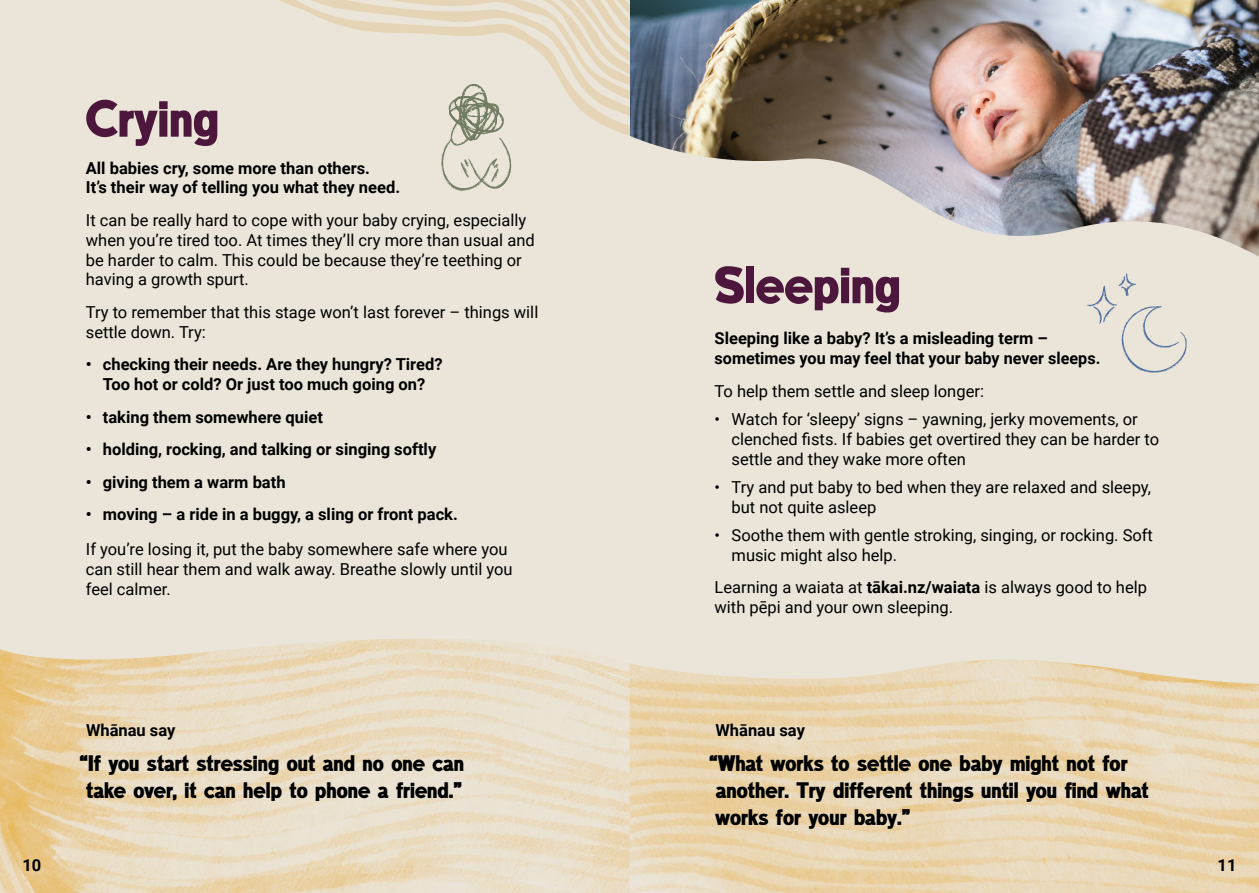
<style>
.page{position:relative;width:1259px;height:893px;background:#fff}
.page>*{position:absolute;margin:0;border:0;box-sizing:border-box;transform-origin:0 0}
.t1{font:52.5px "LYONCREST Regular";color:#4d173d}
.t2{font:22.5px/27px "LYONCREST Regular";color:#000}
.t3{font:16.5px/19.8px "Roboto";color:#000}
.t4{font:700 16.5px/19.8px "Roboto";color:#000}
.s1{font-weight:700}
</style>
<div class="page">
<div style="left:629px;top:0;width:630px;height:893px;background:#ebe5d9"></div>
<img style="left:629px;top:0;width:630px;height:257px">
<div style="left:0;top:0;width:629px;height:893px;background:#ebe5d9"></div>
<img style="left:0;top:639px;width:1259px;height:254px">
<svg style="left:473px;top:67px;width:156px;height:101px"></svg>
<svg style="left:279px;top:0;width:350px;height:67px"></svg>
<svg style="left:441px;top:84px;width:70px;height:108px"></svg>
<svg style="left:1087px;top:273px;width:100px;height:100px"></svg>
<h1 class="t1" style="left:86px;top:84px;width:135px">Crying</h1>
<p class="t4" style="left:86px;top:157px;width:316px">All babies cry, some more than others.<br>It’s their way of telling you what they need.</p>
<p class="t3" style="left:86px;top:210px;width:450px">It can be really hard to cope with your baby crying, especially when you’re tired too. At times they’ll cry more than usual and be harder to calm. This could be because they’re teething or having a growth spurt.</p>
<p class="t3" style="left:86px;top:302px;width:454px">Try to remember that this stage won’t last forever – things will settle down. Try:</p>
<p class="t4" style="left:86px;top:354px;width:358px;text-align:center">• checking their needs. Are they hungry? Tired?<br>Too hot or cold? Or just too much going on?</p>
<p class="t4" style="left:86px;top:406px;width:239px">• taking them somewhere quiet</p>
<p class="t4" style="left:86px;top:439px;width:352px">• holding, rocking, and talking or singing softly</p>
<p class="t4" style="left:86px;top:471px;width:201px">• giving them a warm bath</p>
<p class="t4" style="left:86px;top:504px;width:373px">• moving – a ride in a buggy, a sling or front pack.</p>
<p class="t3" style="left:86px;top:539px;width:428px">If you’re losing it, put the baby somewhere safe where you can still hear them and walk away. Breathe slowly until you feel calmer.</p>
<p class="t4" style="left:86px;top:719px;width:91px">Whānau say</p>
<h2 class="t2" style="left:80px;top:749px;width:386px">“If you start stressing out and no one can take over, it can help to phone a friend.”</h2>
<h1 class="t1" style="left:714px;top:250px;width:188px">Sleeping</h1>
<p class="t4" style="left:714px;top:328px;width:387px">Sleeping like a baby? It’s a misleading term – sometimes you may feel that your baby never sleeps.</p>
<p class="t3" style="left:714px;top:380px;width:271px">To help them settle and sleep longer:</p>
<p class="t3" style="left:731px;top:409px;width:429px;text-indent:-17px">• Watch for ‘sleepy’ signs – yawning, jerky movements, or clenched fists. If babies get overtired they can be harder to settle and they wake more often</p>
<p class="t3" style="left:731px;top:477px;width:421px;text-indent:-17px">• Try and put baby to bed when they are relaxed and sleepy, but not quite asleep</p>
<p class="t3" style="left:731px;top:525px;width:423px;text-indent:-17px">• Soothe them with gentle stroking, singing, or rocking. Soft music might also help.</p>
<p class="t3" style="left:714px;top:577px;width:434px">Learning a waiata at <span class="s1">tākai.nz/waiata</span> is always good to help with pēpi and your own sleeping.</p>
<p class="t4" style="left:715px;top:719px;width:91px">Whānau say</p>
<h2 class="t2" style="left:709px;top:749px;width:441px">“What works to settle one baby might not for another. Try different things until you find what works for your baby.”</h2>
<p class="t4" style="left:23px;top:854px;width:20px">10</p>
<p class="t4" style="left:1217px;top:854px;width:20px">11</p>
</div>
